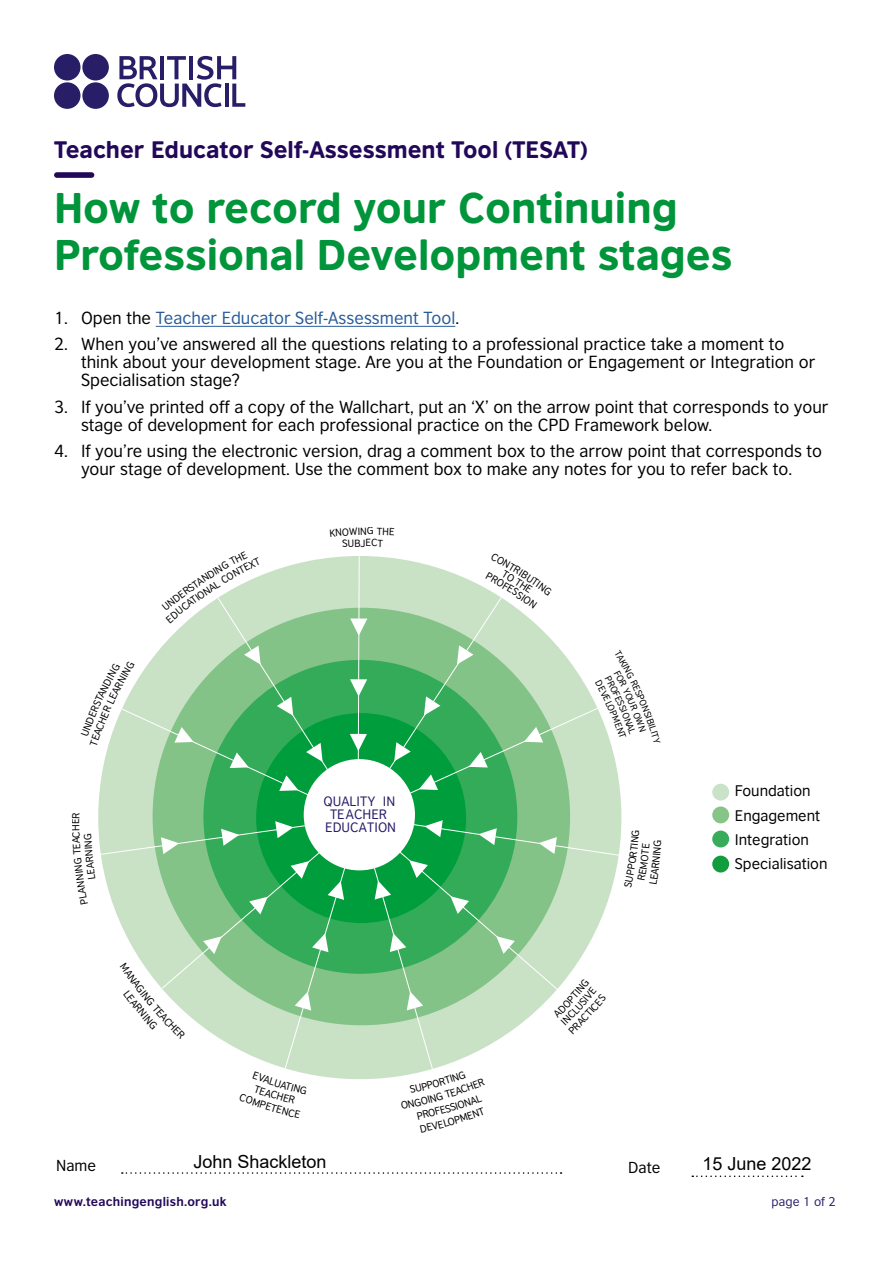
<style>
.page{position:relative;width:893px;height:1263px;background:#fff}
.page>*{position:absolute;margin:0;border:0;box-sizing:border-box;transform-origin:0 0}
.t1{font:40.5px/46.5px "British Council Sans Headline";color:#00953b}
.t2{font:22.5px "British Council Sans Headline";color:#23085a}
.t3{font:18px "Arial";color:#000}
.t4{font:16.5px/18px "British Council Sans";color:#000}
.t5{font:16.5px "British Council Sans";color:#275b9b}
.t6{font:15px "British Council Sans";color:#000}
.t7{font:14.7px/24.3px "British Council Sans";color:#020203}
.t8{font:12.9px/13.4px "British Council Sans";color:#281d67;text-align:center}
.t9{font:700 12px "British Council Sans";letter-spacing:.02em;color:#23085a}
.t10{font:12px "British Council Sans";letter-spacing:.02em;color:#281d67}
.t11{font:9.9px "British Council Sans";color:#000}
.s1{color:#000}
</style>
<div class="page">
<hr style="left:156px;top:326px;width:299px;height:1px;background:#275b9b">
<svg style="left:117px;top:56px;width:128px;height:51px"></svg>
<div style="left:54px;top:82px;width:26px;height:27px;background:#281d67;border-radius:50%"></div>
<div style="left:82px;top:82px;width:27px;height:27px;background:#281d67;border-radius:50%"></div>
<div style="left:54px;top:54px;width:26px;height:26px;background:#281d67;border-radius:50%"></div>
<div style="left:82px;top:54px;width:27px;height:26px;background:#281d67;border-radius:50%"></div>
<div style="left:57px;top:172px;width:35px;height:6px;background:#23085a"></div>
<svg style="left:122px;top:1172px;width:440px;height:2px"></svg>
<svg style="left:692px;top:1175px;width:111px;height:2px"></svg>
<div style="left:712px;top:784px;width:17px;height:16px;background:#cae2c7;border-radius:50%"></div>
<div style="left:712px;top:806px;width:17px;height:17px;background:#87c488;border-radius:50%"></div>
<div style="left:712px;top:830px;width:17px;height:17px;background:#38ac5a;border-radius:50%"></div>
<div style="left:712px;top:856px;width:17px;height:16px;background:#119d3c;border-radius:50%"></div>
<svg style="left:98px;top:556px;width:524px;height:524px"></svg>
<h2 class="t2" style="left:54px;top:132px;width:535px">Teacher Educator Self-Assessment Tool (TESAT)</h2>
<h1 class="t1" style="left:54px;top:183px;width:680px">How to record your Continuing<br>Professional Development stages</h1>
<p class="t5" style="left:54px;top:304px;width:407px"><span class="s1">1. Open the</span> Teacher Educator Self-Assessment Tool<span class="s1">.</span></p>
<p class="t4" style="left:81px;top:334px;width:736px;text-indent:-27px">2. When you’ve answered all the questions relating to a professional practice take a moment to think about your development stage. Are you at the Foundation or Engagement or Integration or<br>Specialisation stage?</p>
<p class="t4" style="left:81px;top:396px;width:749px;text-indent:-27px">3. If you’ve printed off a copy of the Wallchart, put an ‘X’ on the arrow point that corresponds to your stage of development for each professional practice on the CPD Framework below.</p>
<p class="t4" style="left:54px;top:441px;width:770px;text-align:center">4. If you’re using the electronic version, drag a comment box to the arrow point that corresponds to your stage of development. Use the comment box to make any notes for you to refer back to.</p>
<p class="t11" style="left:69px;top:824px;width:7px;rotate:-90deg">E</p>
<p class="t11" style="left:367px;top:525px;width:8px">G</p>
<p class="t11" style="left:365px;top:537px;width:7px">E</p>
<p class="t8" style="left:324px;top:794px;width:74px">QUALITY IN<br>TEACHER<br>EDUCATION</p>
<p class="t7" style="left:735px;top:778px;width:94px">Foundation<br>Engagement<br>Integration<br>Specialisation</p>
<p class="t3" style="left:193px;top:1149px;width:135px">John Shackleton</p>
<p class="t3" style="left:702px;top:1152px;width:111px">15 June 2022</p>
<p class="t6" style="left:56px;top:1153px;width:41px">Name</p>
<p class="t6" style="left:628px;top:1155px;width:34px">Date</p>
<p class="t9" style="left:54px;top:1190px;width:174px">www.teachingenglish.org.uk</p>
<p class="t10" style="left:771px;top:1191px;width:66px">page 1 of 2</p>
</div>
